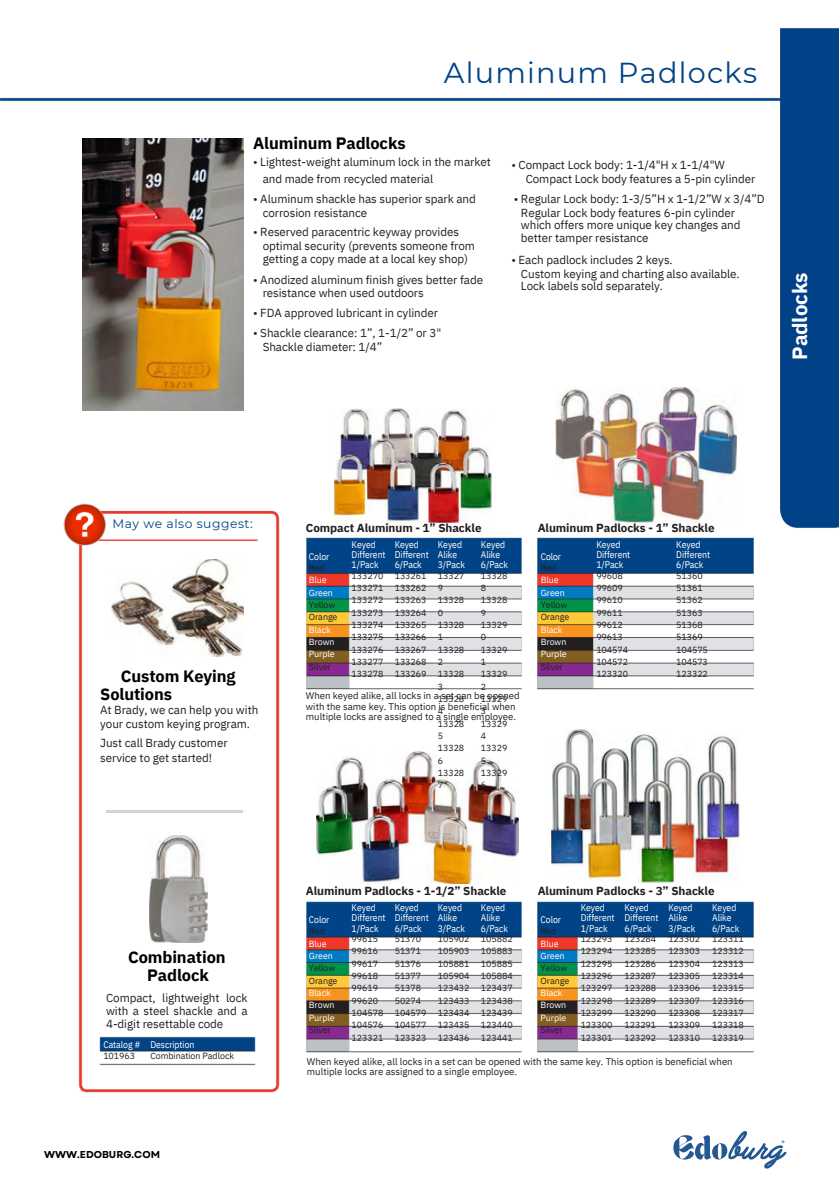
<style>
.page{position:relative;width:839px;height:1191px;background:#fff}
.page>*{position:absolute;margin:0;border:0;box-sizing:border-box;transform-origin:0 0}
.t1{font:28.8px "Montserrat";letter-spacing:.04em;color:#004387}
.t2{font:700 20.6px "IBM Plex Sans";letter-spacing:-.005em;color:#fff}
.t3{font:700 16.4px "IBM Plex Sans";letter-spacing:-.005em;color:#000}
.t4{font:12.4px "Montserrat";letter-spacing:.04em;color:#004387}
.t5{font:11.6px/13.4px "IBM Plex Sans";letter-spacing:-.005em;color:#231f20}
.t6{font:700 11.6px "IBM Plex Sans";letter-spacing:-.005em;color:#231f20}
.t7{font:700 10px "Garet";color:#000}
.t8{font:9.6px/10.2px "IBM Plex Sans Cond";letter-spacing:-.005em;color:#fff}
.t9{font:9.6px/10.2px "IBM Plex Sans";color:#231f20}
.t10{font:9px/12.4px "IBM Plex Sans";letter-spacing:-.005em;color:#231f20;text-align:justify}
.t11{font:9px/12.4px "IBM Plex Sans";letter-spacing:-.005em;color:#fff}
.s1{color:#231f20}
</style>
<div class="page">
<img style="left:0;top:28px;width:838px;height:500px">
<img style="left:334px;top:408px;width:158px;height:114px">
<img style="left:551px;top:729px;width:188px;height:153px">
<img style="left:83px;top:139px;width:160px;height:271px">
<img style="left:57px;top:497px;width:228px;height:596px">
<img style="left:316px;top:752px;width:202px;height:132px">
<img style="left:149px;top:836px;width:58px;height:106px">
<img style="left:112px;top:559px;width:132px;height:98px">
<img style="left:106px;top:811px;width:137px;height:1px">
<img style="left:556px;top:387px;width:180px;height:135px">
<img style="left:93px;top:1031px;width:168px;height:40px">
<img style="left:306px;top:537px;width:216px;height:153px">
<img style="left:306px;top:901px;width:216px;height:152px">
<img style="left:537px;top:537px;width:217px;height:153px">
<img style="left:537px;top:901px;width:217px;height:152px">
<svg style="left:673px;top:1131px;width:113px;height:38px"></svg>
<h5 class="t1" style="left:444px;top:56px;width:314px">Aluminum Padlocks</h5>
<h5 class="t3" style="left:253px;top:133px;width:154px">Aluminum Padlocks</h5>
<h5 class="t5" style="left:253px;top:155px;width:239px">• Lightest-weight aluminum lock in the market</h5>
<h5 class="t5" style="left:263px;top:172px;width:172px">and made from recycled material</h5>
<p class="t5" style="left:253px;top:192px;width:224px">• Aluminum shackle has superior spark and</p>
<p class="t5" style="left:263px;top:206px;width:106px">corrosion resistance</p>
<h3 class="t5" style="left:253px;top:225px;width:207px">• Reserved paracentric keyway provides</h3>
<h3 class="t5" style="left:263px;top:240px;width:214px;line-height:12.4px">optimal security (prevents someone from getting a copy made at a local key shop)</h3>
<h5 class="t5" style="left:253px;top:273px;width:231px">• Anodized aluminum finish gives better fade</h5>
<p class="t5" style="left:263px;top:286px;width:163px">resistance when used outdoors</p>
<p class="t5" style="left:253px;top:306px;width:186px">• FDA approved lubricant in cylinder</p>
<p class="t5" style="left:253px;top:326px;width:190px">• Shackle clearance: 1”, 1-1/2” or 3"</p>
<p class="t5" style="left:263px;top:340px;width:121px">Shackle diameter: 1/4”</p>
<h4 class="t5" style="left:511px;top:158px;width:215px">• Compact Lock body: 1-1/4"H x 1-1/4"W</h4>
<p class="t5" style="left:525px;top:172px;width:231px">Compact Lock body features a 5-pin cylinder</p>
<p class="t5" style="left:513px;top:192px;width:252px">• Regular Lock body: 1-3/5”H x 1-1/2”W x 3/4”D</p>
<p class="t5" style="left:521px;top:206px;width:221px;line-height:12.4px">Regular Lock body features 6-pin cylinder which offers more unique key changes and</p>
<p class="t5" style="left:521px;top:231px;width:129px">better tamper resistance</p>
<p class="t5" style="left:511px;top:253px;width:163px">• Each padlock includes 2 keys.</p>
<p class="t5" style="left:521px;top:267px;width:220px;line-height:12.4px">Custom keying and charting also available.<br>Lock labels sold separately.</p>
<h5 class="t2" style="left:786px;top:360px;width:89px;rotate:-90deg">Padlocks</h5>
<h5 class="t4" style="left:112px;top:516px;width:142px">May we also suggest:</h5>
<h2 class="t3" style="left:121px;top:665px;width:116px">Custom Keying</h2>
<p class="t3" style="left:100px;top:683px;width:73px">Solutions</p>
<p class="t5" style="left:100px;top:703px;width:160px">At Brady, we can help you with your custom keying program.</p>
<p class="t5" style="left:100px;top:735px;width:129px;line-height:15.4px">Just call Brady customer service to get started!</p>
<h5 class="t3" style="left:128px;top:947px;width:99px">Combination</h5>
<p class="t3" style="left:147px;top:964px;width:63px">Padlock</p>
<p class="t5" style="left:106px;top:991px;width:143px;text-align:justify">Compact, lightweight lock with a steel shackle and a 4-digit resettable code</p>
<p class="t8" style="left:103px;top:1039px;width:39px">Catalog #</p>
<p class="t10" style="left:103px;top:1049px;width:33px">101963</p>
<p class="t8" style="left:150px;top:1039px;width:46px">Description</p>
<p class="t10" style="left:150px;top:1049px;width:85px">Combination Padlock</p>
<p class="t7" style="left:44px;top:1147px;width:117px">WWW.EDOBURG.COM</p>
<h3 class="t6" style="left:306px;top:520px;width:177px">Compact Aluminum - 1” Shackle</h3>
<p class="t8" style="left:351px;top:539px;width:35px">Keyed<br>Different<br>1/Pack</p>
<p class="t10" style="left:351px;top:569px;width:33px">133270<br>133271<br>133272<br>133273<br>133274<br>133275<br>133276<br>133277<br>133278</p>
<p class="t8" style="left:395px;top:539px;width:35px">Keyed<br>Different<br>6/Pack</p>
<p class="t10" style="left:395px;top:569px;width:33px">133261<br>133262<br>133263<br>133264<br>133265<br>133266<br>133267<br>133268<br>133269</p>
<p class="t8" style="left:438px;top:539px;width:29px">Keyed<br>Alike<br>3/Pack</p>
<p class="t10" style="left:438px;top:569px;width:28px;text-align:left">13327<br>9<br>13328<br>0<br>13328<br>1<br>13328<br>2<br>13328<br>3<br>13328<br>4<br>13328<br>5<br>13328<br>6<br>13328<br>7</p>
<p class="t8" style="left:481px;top:539px;width:29px">Keyed<br>Alike<br>6/Pack</p>
<p class="t10" style="left:481px;top:569px;width:28px;text-align:left">13328<br>8<br>13328<br>9<br>13329<br>0<br>13329<br>1<br>13329<br>2<br>13329<br>3<br>13329<br>4<br>13329<br>5<br>13329<br>6</p>
<p class="t8" style="left:309px;top:551px;width:22px">Color</p>
<p class="t11" style="left:309px;top:561px;width:30px"><span class="s1">Red<br></span>Blue<br>Green<br><span class="s1">Yellow<br>Orange<br></span>Black<br>Brown<br>Purple<br><span class="s1">Silver</span></p>
<p class="t9" style="left:306px;top:691px;width:215px">When keyed alike, all locks in a set can be opened with the same key. This option is beneficial when multiple locks are assigned to a single employee.</p>
<p class="t6" style="left:537px;top:520px;width:178px">Aluminum Padlocks - 1” Shackle</p>
<p class="t8" style="left:540px;top:551px;width:22px">Color</p>
<p class="t11" style="left:540px;top:561px;width:30px"><span class="s1">Red<br></span>Blue<br>Green<br><span class="s1">Yellow<br>Orange<br></span>Black<br>Brown<br>Purple<br><span class="s1">Silver</span></p>
<p class="t8" style="left:596px;top:539px;width:35px">Keyed<br>Different<br>1/Pack</p>
<p class="t10" style="left:596px;top:569px;width:33px;text-align:left">99608<br>99609<br>99610<br>99611<br>99612<br>99613<br>104574<br>104572<br>123320</p>
<p class="t8" style="left:676px;top:539px;width:35px">Keyed<br>Different<br>6/Pack</p>
<p class="t10" style="left:676px;top:569px;width:33px;text-align:left">51360<br>51361<br>51362<br>51363<br>51368<br>51369<br>104575<br>104573<br>123322</p>
<p class="t6" style="left:306px;top:883px;width:202px">Aluminum Padlocks - 1-1/2” Shackle</p>
<p class="t8" style="left:309px;top:914px;width:22px">Color</p>
<p class="t11" style="left:309px;top:925px;width:30px"><span class="s1">Red<br></span>Blue<br>Green<br><span class="s1">Yellow<br>Orange<br></span>Black<br>Brown<br>Purple<br><span class="s1">Silver</span></p>
<h4 class="t8" style="left:351px;top:902px;width:35px">Keyed<br>Different<br>1/Pack</h4>
<h4 class="t10" style="left:351px;top:932px;width:33px;text-align:left">99615<br>99616<br>99617<br>99618<br>99619<br>99620<br>104578<br>104576<br>123321</h4>
<p class="t8" style="left:395px;top:902px;width:35px">Keyed<br>Different<br>6/Pack</p>
<p class="t10" style="left:395px;top:932px;width:33px;text-align:left">51370<br>51371<br>51376<br>51377<br>51378<br>50274<br>104579<br>104577<br>123323</p>
<p class="t8" style="left:438px;top:902px;width:29px">Keyed<br>Alike<br>3/Pack</p>
<p class="t10" style="left:438px;top:932px;width:33px">105902<br>105903<br>105881<br>105904<br>123432<br>123433<br>123434<br>123435<br>123436</p>
<p class="t8" style="left:481px;top:902px;width:29px">Keyed<br>Alike<br>6/Pack</p>
<p class="t10" style="left:481px;top:932px;width:33px">105882<br>105883<br>105885<br>105884<br>123437<br>123438<br>123439<br>123440<br>123441</p>
<h4 class="t6" style="left:537px;top:883px;width:178px">Aluminum Padlocks - 3” Shackle</h4>
<p class="t8" style="left:540px;top:914px;width:22px">Color</p>
<p class="t11" style="left:540px;top:925px;width:30px"><span class="s1">Red<br></span>Blue<br>Green<br><span class="s1">Yellow<br>Orange<br></span>Black<br>Brown<br>Purple<br><span class="s1">Silver</span></p>
<p class="t8" style="left:580px;top:902px;width:35px">Keyed<br>Different<br>1/Pack</p>
<p class="t10" style="left:580px;top:932px;width:33px">123293<br>123294<br>123295<br>123296<br>123297<br>123298<br>123299<br>123300<br>123301</p>
<p class="t8" style="left:624px;top:902px;width:35px">Keyed<br>Different<br>6/Pack</p>
<p class="t10" style="left:624px;top:932px;width:33px">123284<br>123285<br>123286<br>123287<br>123288<br>123289<br>123290<br>123291<br>123292</p>
<p class="t8" style="left:668px;top:902px;width:29px">Keyed<br>Alike<br>3/Pack</p>
<p class="t10" style="left:668px;top:932px;width:33px">123302<br>123303<br>123304<br>123305<br>123306<br>123307<br>123308<br>123309<br>123310</p>
<p class="t8" style="left:712px;top:902px;width:29px">Keyed<br>Alike<br>6/Pack</p>
<h6 class="t10" style="left:712px;top:932px;width:33px">123311<br>123312<br>123313<br>123314<br>123315<br>123316<br>123317<br>123318<br>123319</h6>
<p class="t9" style="left:307px;top:1056px;width:427px">When keyed alike, all locks in a set can be opened with the same key. This option is beneficial when multiple locks are assigned to a single employee.</p>
</div>
